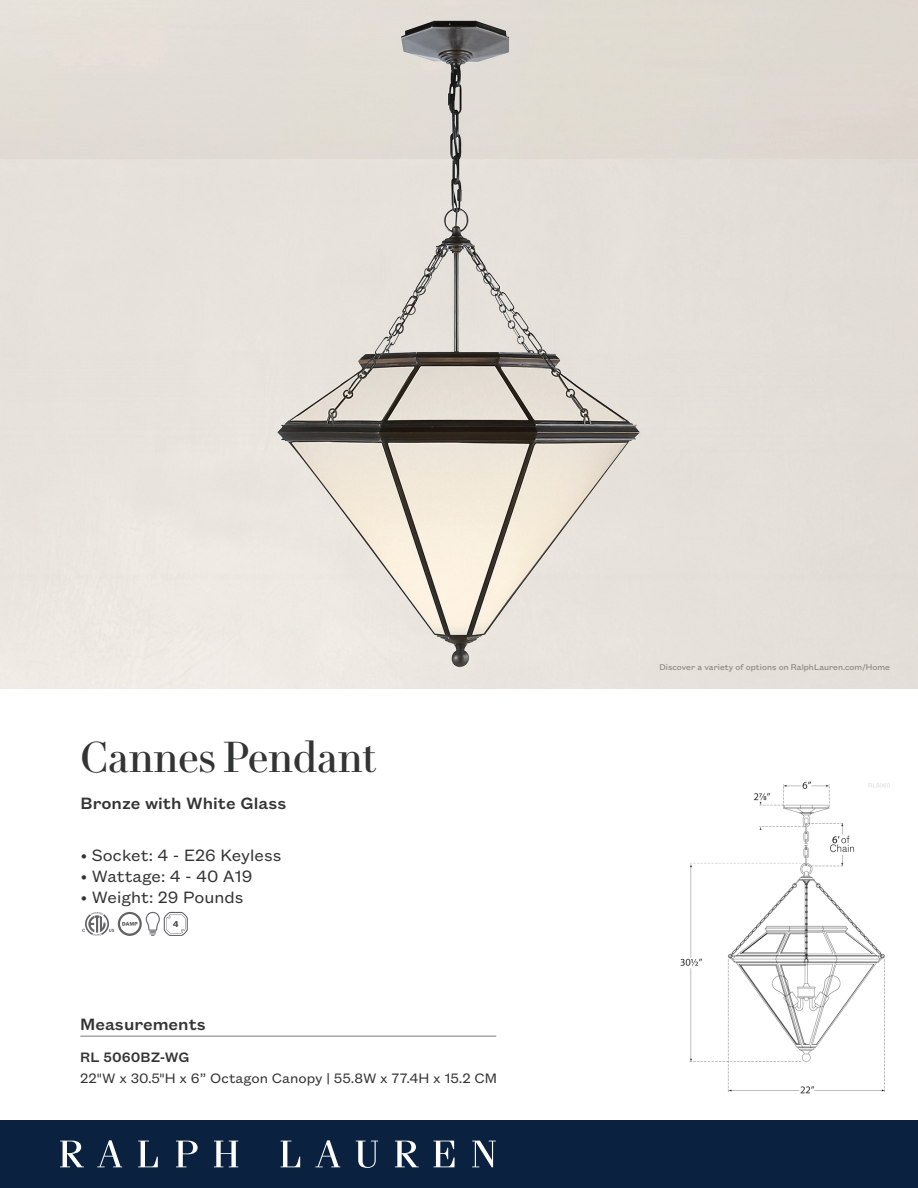
<style>
.page{position:relative;width:918px;height:1188px;background:#fff}
.page>*{position:absolute;margin:0;border:0;box-sizing:border-box;transform-origin:0 0}
.t1{font:42px "Le Jeune Deck";letter-spacing:-.005em;color:#333434}
.t2{font:18px "Founders Grotesk Text";color:#333434}
.t3{font:500 18px "Founders Grotesk Text";color:#333434}
.t4{font:15px "Founders Grotesk Text";color:#333434}
.t5{font:500 15px "Founders Grotesk Text";color:#333434}
.t6{font:9px "Founders Grotesk Text";color:#7d7c7c}
</style>
<div class="page">
<img style="left:0;top:0;width:918px;height:688px">
<svg style="left:82px;top:912px;width:106px;height:24px"></svg>
<img style="left:680px;top:781px;width:209px;height:313px">
<hr style="left:80px;top:1036px;width:416px;height:1px;background:#7d7c7c">
<div style="left:0;top:1120px;width:918px;height:68px;background:#0a213f"></div>
<svg style="left:60px;top:1141px;width:24px;height:26px"></svg>
<svg style="left:97px;top:1140px;width:25px;height:27px"></svg>
<svg style="left:138px;top:1141px;width:20px;height:26px"></svg>
<svg style="left:176px;top:1141px;width:22px;height:26px"></svg>
<svg style="left:214px;top:1141px;width:24px;height:26px"></svg>
<svg style="left:281px;top:1141px;width:19px;height:26px"></svg>
<svg style="left:315px;top:1140px;width:25px;height:27px"></svg>
<svg style="left:356px;top:1141px;width:22px;height:27px"></svg>
<svg style="left:395px;top:1141px;width:24px;height:26px"></svg>
<svg style="left:434px;top:1141px;width:21px;height:26px"></svg>
<svg style="left:472px;top:1141px;width:24px;height:26px"></svg>
<h1 class="t1" style="left:80px;top:727px;width:298px">Cannes Pendant</h1>
<p class="t3" style="left:80px;top:791px;width:207px">Bronze with White Glass</p>
<p class="t2" style="left:81px;top:843px;width:202px">• Socket: 4 - E26 Keyless</p>
<p class="t2" style="left:81px;top:864px;width:173px">• Wattage: 4 - 40 A19</p>
<p class="t2" style="left:81px;top:885px;width:164px">• Weight: 29 Pounds</p>
<p class="t3" style="left:80px;top:1012px;width:127px">Measurements</p>
<p class="t5" style="left:80px;top:1047px;width:111px">RL 5060BZ-WG</p>
<p class="t4" style="left:80px;top:1068px;width:418px">22"W x 30.5"H x 6” Octagon Canopy | 55.8W x 77.4H x 15.2 CM</p>
<p class="t6" style="left:659px;top:661px;width:232px">Discover a variety of options on RalphLauren.com/Home</p>
</div>
